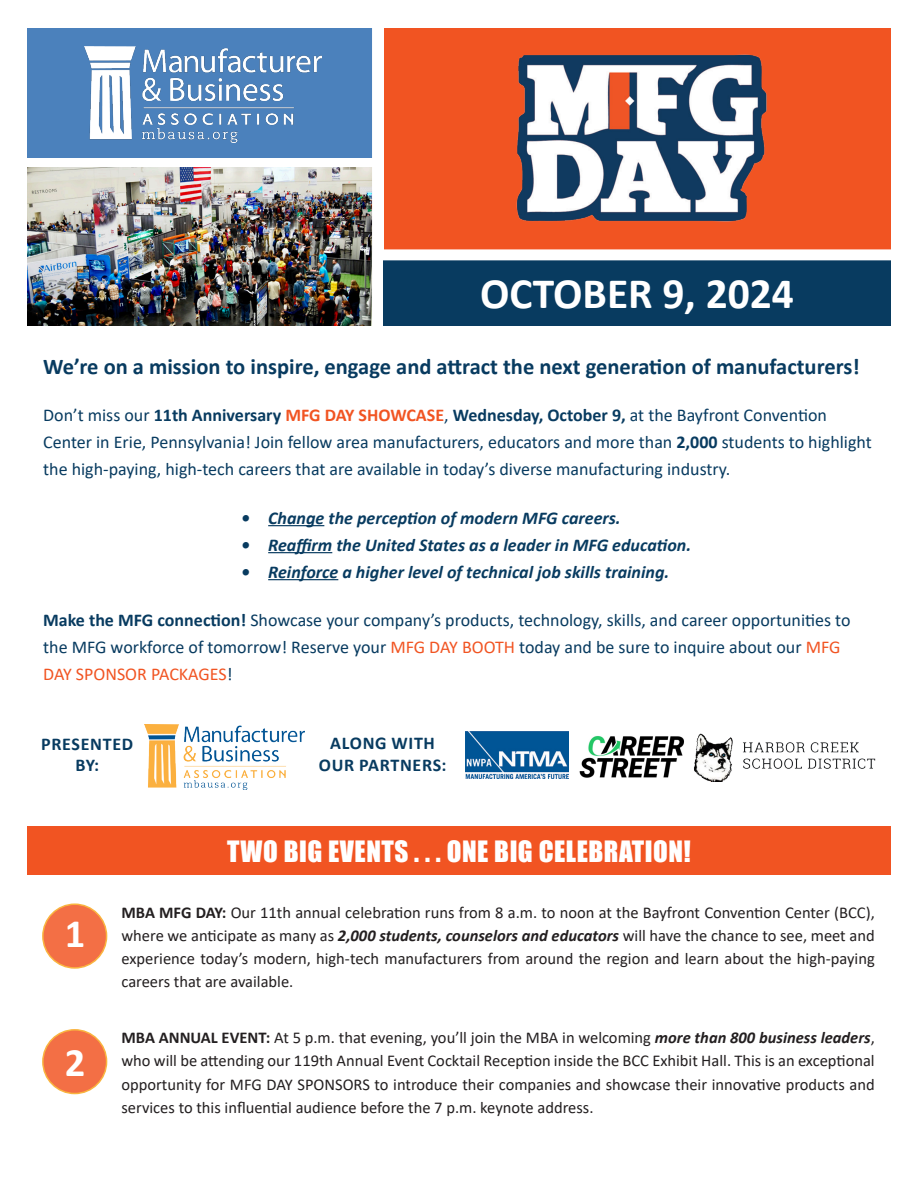
<style>
.page{position:relative;width:918px;height:1188px;background:#fff}
.page>*{position:absolute;margin:0;border:0;box-sizing:border-box;transform-origin:0 0}
.t1{font:700 43.5px "Calibri";color:#fff}
.t2{font:700 40.5px "Calibri";color:#fff}
.t3{font:27px "Impact";letter-spacing:.02em;color:#fff}
.t4{font:700 22.5px "Calibri";color:#083b60}
.t5{font:18px/27px "Calibri";color:#083b60}
.t6{font:italic 700 18px "Calibri";color:#083b60}
.t7{font:700 18px "Calibri";letter-spacing:.04em;color:#083b60}
.t8{font:16.5px/23.2px "Calibri";color:#231f20;text-align:justify}
.s1{font-weight:700}
.s2{font-weight:700;color:#f15422}
.s3{color:#f15422}
.s4{font-weight:700;font-style:italic}
</style>
<div class="page">
<svg style="left:383px;top:325px;width:508px;height:1px"></svg>
<div style="left:27px;top:826px;width:864px;height:48px;background:#f15422"></div>
<div style="left:43px;top:904px;width:64px;height:64px;background:#f36f45;border-radius:50%"></div>
<div style="left:42px;top:903px;width:65px;height:66px;border:2px solid #f9a71b;border-radius:50%"></div>
<div style="left:43px;top:1030px;width:64px;height:64px;background:#f36f45;border-radius:50%"></div>
<div style="left:42px;top:1029px;width:65px;height:65px;border:2px solid #f9a71b;border-radius:50%"></div>
<div style="left:385px;top:28px;width:506px;height:224px;background:#f15422"></div>
<img style="left:516px;top:54px;width:251px;height:168px">
<div style="left:29px;top:257px;width:862px;height:68px;background:#083b60"></div>
<div style="left:22px;top:249px;width:882px;height:11px;background:#fff"></div>
<div style="left:27px;top:28px;width:346px;height:130px;background:#4b81bc"></div>
<img style="left:84px;top:46px;width:237px;height:97px">
<hr style="left:268px;top:525px;width:56px;height:1px;background:#083b60">
<hr style="left:268px;top:552px;width:64px;height:1px;background:#083b60">
<hr style="left:268px;top:579px;width:70px;height:1px;background:#083b60">
<img style="left:144px;top:724px;width:161px;height:65px">
<img style="left:466px;top:732px;width:103px;height:47px">
<img style="left:694px;top:733px;width:182px;height:49px">
<img style="left:579px;top:736px;width:105px;height:42px">
<img style="left:27px;top:167px;width:345px;height:159px">
<div style="left:372px;top:15px;width:11px;height:312px;background:#fff"></div>
<p class="t1" style="left:480px;top:263px;width:315px">OCTOBER 9, 2024</p>
<p class="t4" style="left:43px;top:351px;width:818px">We’re on a mission to inspire, engage and attract the next generation of manufacturers!</p>
<p class="t5" style="left:43px;top:401px;width:830px">Don’t miss our <span class="s1">11th Anniversary</span> <span class="s2">MFG DAY SHOWCASE</span>, <span class="s1">Wednesday, October 9,</span> at the Bayfront Convention<br>Center in Erie, Pennsylvania! Join fellow area manufacturers, educators and more than <span class="s1">2,000</span> students to highlight the high-paying, high-tech careers that are available in today’s diverse manufacturing industry.</p>
<p class="t6" style="left:241px;top:505px;width:381px">• Change the perception of modern MFG careers.</p>
<p class="t6" style="left:241px;top:532px;width:452px">• Reaffirm the United States as a leader in MFG education.</p>
<p class="t6" style="left:241px;top:559px;width:430px">• Reinforce a higher level of technical job skills training.</p>
<p class="t5" style="left:43px;top:606px;width:809px"><span class="s1">Make the MFG connection!</span> Showcase your company’s products, technology, skills, and career opportunities to the MFG workforce of tomorrow! Reserve your <span class="s3">MFG DAY BOOTH</span> today and be sure to inquire about our <span class="s3">MFG<br>DAY SPONSOR PACKAGES</span>!</p>
<p class="t7" style="left:41px;top:731px;width:94px">PRESENTED</p>
<p class="t7" style="left:76px;top:753px;width:25px">BY:</p>
<p class="t7" style="left:330px;top:731px;width:106px">ALONG WITH</p>
<p class="t7" style="left:319px;top:752px;width:129px">OUR PARTNERS:</p>
<p class="t3" style="left:227px;top:830px;width:465px">TWO BIG EVENTS . . . ONE BIG CELEBRATION!</p>
<p class="t2" style="left:65px;top:905px;width:22px">1</p>
<p class="t2" style="left:65px;top:1034px;width:22px">2</p>
<p class="t8" style="left:122px;top:900px;width:755px"><span class="s1">MBA MFG DAY:</span> Our 11th annual celebration runs from 8 a.m. to noon at the Bayfront Convention Center (BCC), where we anticipate as many as <span class="s4">2,000 students, counselors and educators</span> will have the chance to see, meet and experience today’s modern, high-tech manufacturers from around the region and learn about the high-paying careers that are available.</p>
<p class="t8" style="left:122px;top:1026px;width:755px"><span class="s1">MBA ANNUAL EVENT:</span> At 5 p.m. that evening, you’ll join the MBA in welcoming <span class="s4">more than 800 business leaders</span>, who will be attending our 119th Annual Event Cocktail Reception inside the BCC Exhibit Hall. This is an exceptional opportunity for MFG DAY SPONSORS to introduce their companies and showcase their innovative products and services to this influential audience before the 7 p.m. keynote address.</p>
</div>
